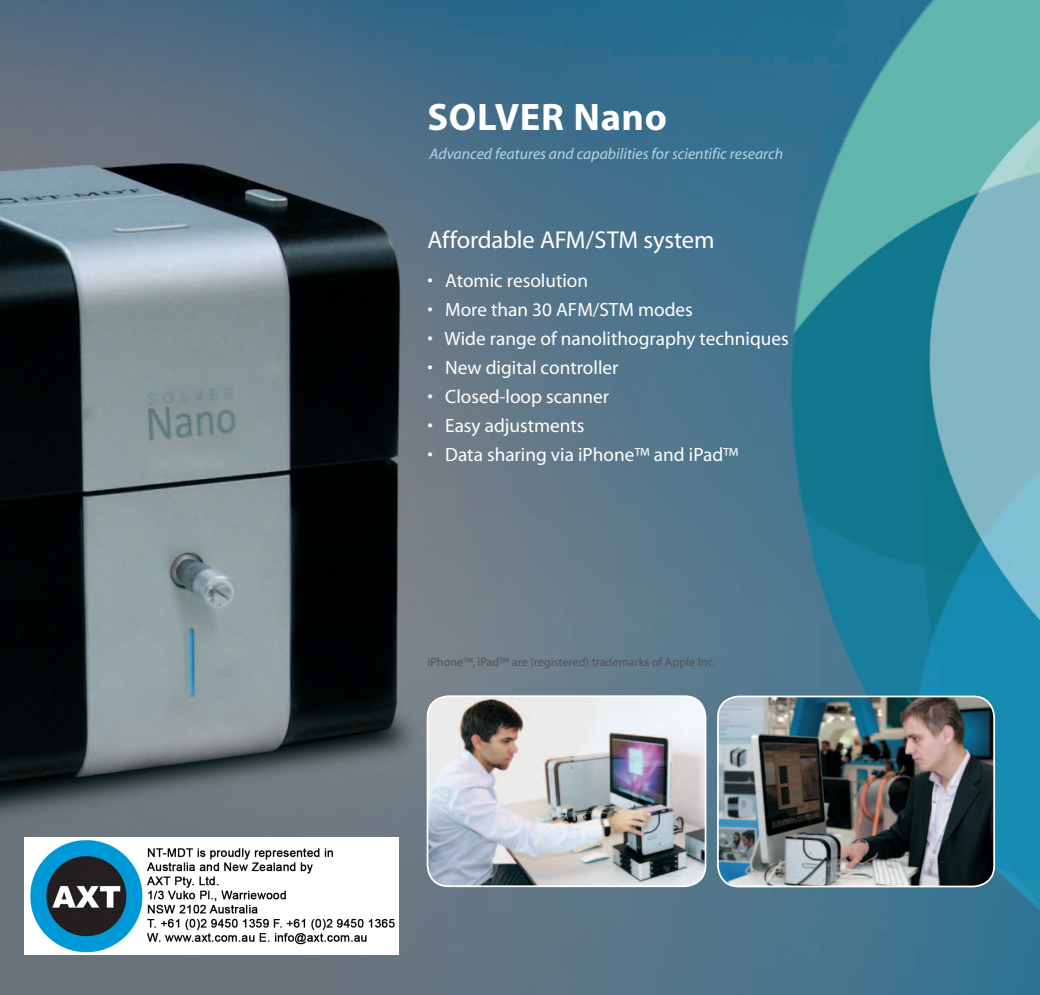
<style>
.page{position:relative;width:1040px;height:995px;background:#fff}
.page>*{position:absolute;margin:0;border:0;box-sizing:border-box;transform-origin:0 0}
.t1{font:700 38.5px "Myriad";letter-spacing:.015em;color:#fff}
.t2{font:24.5px "Myriad";letter-spacing:-.01em;color:#fff}
.t3{font:19.25px "Myriad";color:#fff}
.t4{font:italic 15.75px "Myriad";color:#b5d5e7}
.t5{font:12.25px "Myriad";color:#535355}
</style>
<div class="page">
<img style="left:0;top:0;width:1039px;height:995px">
<img style="left:427px;top:696px;width:278px;height:190px;border-radius:21px">
<div style="left:426px;top:695px;width:280px;height:192px;border:2px solid #fff;border-radius:21px"></div>
<img style="left:717px;top:696px;width:276px;height:190px;border-radius:21px">
<div style="left:717px;top:695px;width:277px;height:192px;border:2px solid #fff;border-radius:21px"></div>
<img style="left:24px;top:837px;width:374px;height:118px">
<h1 class="t1" style="left:427px;top:102px;width:241px">SOLVER Nano</h1>
<p class="t4" style="left:429px;top:148px;width:355px">Advanced features and capabilities for scientific research</p>
<p class="t2" style="left:427px;top:231px;width:288px">Affordable AFM/STM system</p>
<p class="t3" style="left:427px;top:274px;width:162px">• Atomic resolution</p>
<p class="t3" style="left:427px;top:302px;width:267px">• More than 30 AFM/STM modes</p>
<p class="t3" style="left:427px;top:331px;width:363px">• Wide range of nanolithography techniques</p>
<p class="t3" style="left:427px;top:360px;width:192px">• New digital controller</p>
<p class="t3" style="left:427px;top:389px;width:183px">• Closed-loop scanner</p>
<p class="t3" style="left:427px;top:418px;width:158px">• Easy adjustments</p>
<p class="t3" style="left:427px;top:447px;width:312px">• Data sharing via iPhone™ and iPad™</p>
<p class="t5" style="left:427px;top:657px;width:289px">iPhone™, iPad™ are (registered) trademarks of Apple Inc.</p>
</div>
